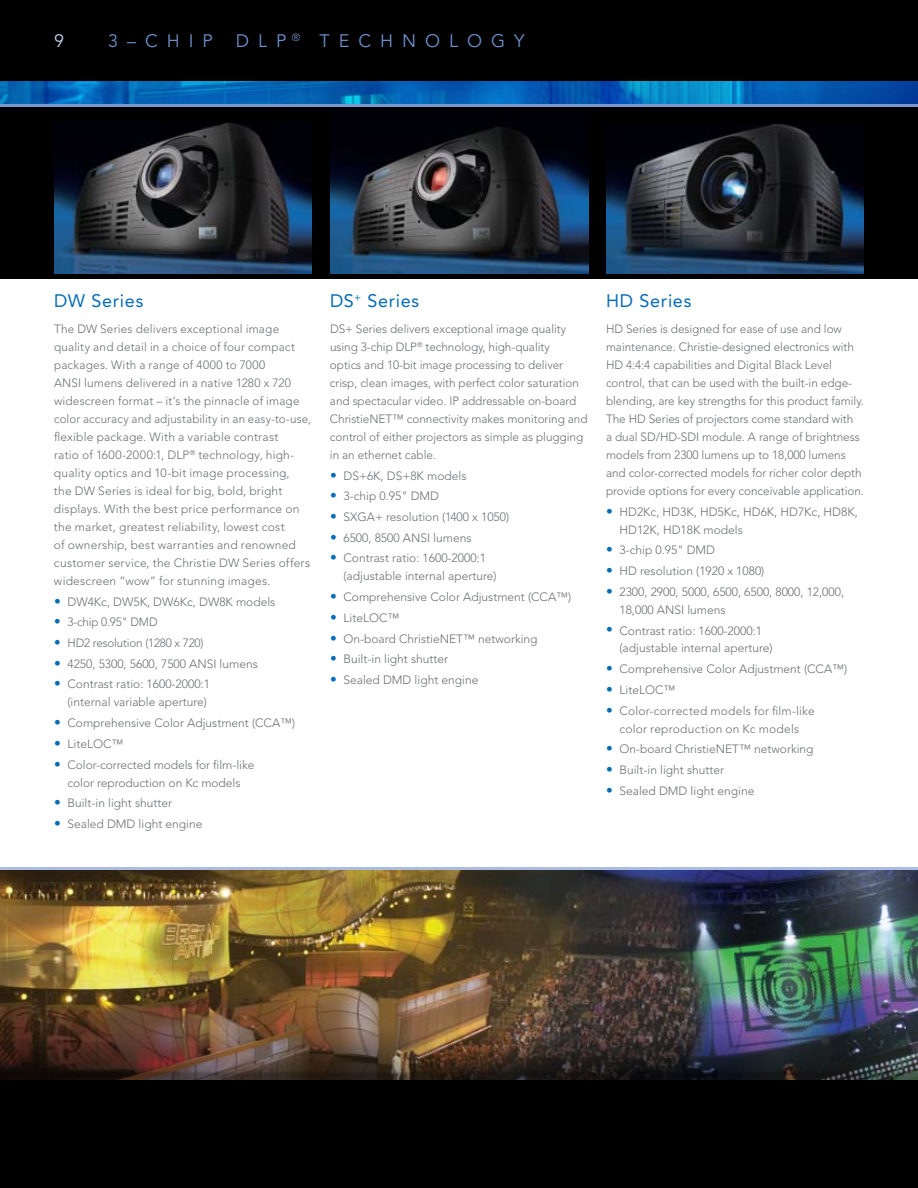
<style>
.page{position:relative;width:918px;height:1188px;background:#fff}
.page>*{position:absolute;margin:0;border:0;box-sizing:border-box;transform-origin:0 0}
.t1{font:18px "Avenir";letter-spacing:.04em;color:#056cb6}
.t2{font:18px "Avenir";letter-spacing:.5em;color:#6e91cb}
.t3{font:18px "Avenir";color:#c1cde9}
.t4{font:300 12px/18px "Avenir";color:#6d6f71}
.s1{font-size:13.5px;color:#056cb6}
</style>
<div class="page">
<img style="left:0;top:869px;width:918px;height:148px">
<div style="left:0;top:105px;width:918px;height:171px;background:#000"></div>
<img style="left:606px;top:124px;width:258px;height:150px">
<img style="left:54px;top:122px;width:258px;height:152px">
<img style="left:330px;top:126px;width:258px;height:148px">
<div style="left:0;top:0;width:918px;height:81px;background:#000"></div>
<img style="left:0;top:1017px;width:918px;height:63px">
<img style="left:0;top:81px;width:918px;height:24px">
<div style="left:0;top:1080px;width:918px;height:108px;background:#000"></div>
<div style="left:0;top:274px;width:918px;height:5px;background:#000"></div>
<hr style="left:0;top:105px;width:918px;height:2px;background:#7897ce">
<hr style="left:0;top:867px;width:918px;height:2px;background:#abbce1">
<h1 class="t3" style="left:54px;top:31px;width:12px">9</h1>
<h1 class="t2" style="left:108px;top:31px;width:106px">3–CHIP</h1>
<h1 class="t2" style="left:236px;top:31px;width:290px">DLP<sup>®</sup> TECHNOLOGY</h1>
<h1 class="t1" style="left:54px;top:291px;width:91px">DW Series</h1>
<p class="t4" style="left:54px;top:320px;width:259px">The DW Series delivers exceptional image quality and detail in a choice of four compact packages. With a range of 4000 to 7000<br>ANSI lumens delivered in a native 1280 x 720 widescreen format – it’s the pinnacle of image color accuracy and adjustability in an easy-to-use, flexible package. With a variable contrast<br>ratio of 1600-2000:1, DLP<sup>®</sup> technology, high&shy;quality optics and 10-bit image processing,<br>the DW Series is ideal for big, bold, bright displays. With the best price performance on the market, greatest reliability, lowest cost<br>of ownership, best warranties and renowned customer service, the Christie DW Series offers widescreen “wow” for stunning images.</p>
<p class="t4" style="left:54px;top:593px;width:223px"><span class="s1">•</span> DW4Kc, DW5K, DW6Kc, DW8K models</p>
<p class="t4" style="left:54px;top:613px;width:105px"><span class="s1">•</span> 3-chip 0.95" DMD</p>
<p class="t4" style="left:54px;top:634px;width:151px"><span class="s1">•</span> HD2 resolution (1280 x 720)</p>
<p class="t4" style="left:54px;top:655px;width:205px"><span class="s1">•</span> 4250, 5300, 5600, 7500 ANSI lumens</p>
<p class="t4" style="left:54px;top:675px;width:157px;text-align:right"><span class="s1">•</span> Contrast ratio: 1600-2000:1 (internal variable aperture)</p>
<p class="t4" style="left:54px;top:714px;width:243px"><span class="s1">•</span> Comprehensive Color Adjustment (CCA™)</p>
<p class="t4" style="left:54px;top:735px;width:71px"><span class="s1">•</span> LiteLOC™</p>
<p class="t4" style="left:54px;top:755px;width:202px;text-align:center"><span class="s1">•</span> Color-corrected models for film-like color reproduction on Kc models</p>
<p class="t4" style="left:54px;top:794px;width:120px"><span class="s1">•</span> Built-in light shutter</p>
<p class="t4" style="left:54px;top:815px;width:150px"><span class="s1">•</span> Sealed DMD light engine</p>
<h1 class="t1" style="left:330px;top:291px;width:91px">DS<sup>+</sup> Series</h1>
<p class="t4" style="left:330px;top:320px;width:259px">DS+ Series delivers exceptional image quality using 3-chip DLP<sup>®</sup> technology, high-quality<br>optics and 10-bit image processing to deliver crisp, clean images, with perfect color saturation and spectacular video. IP addressable on-board ChristieNET™ connectivity makes monitoring and control of either projectors as simple as plugging in an ethernet cable.</p>
<p class="t4" style="left:330px;top:467px;width:138px"><span class="s1">•</span> DS+6K, DS+8K models</p>
<p class="t4" style="left:330px;top:487px;width:111px"><span class="s1">•</span> 3-chip 0.95" DMD</p>
<p class="t4" style="left:330px;top:508px;width:181px"><span class="s1">•</span> SXGA+ resolution (1400 x 1050)</p>
<p class="t4" style="left:330px;top:529px;width:143px"><span class="s1">•</span> 6500, 8500 ANSI lumens</p>
<p class="t4" style="left:344px;top:549px;width:155px;text-indent:-14px"><span class="s1">•</span> Contrast ratio: 1600-2000:1 (adjustable internal aperture)</p>
<p class="t4" style="left:330px;top:588px;width:243px"><span class="s1">•</span> Comprehensive Color Adjustment (CCA™)</p>
<p class="t4" style="left:330px;top:609px;width:71px"><span class="s1">•</span> LiteLOC™</p>
<p class="t4" style="left:330px;top:629px;width:209px"><span class="s1">•</span> On-board ChristieNET™ networking</p>
<p class="t4" style="left:330px;top:650px;width:120px"><span class="s1">•</span> Built-in light shutter</p>
<p class="t4" style="left:330px;top:671px;width:150px"><span class="s1">•</span> Sealed DMD light engine</p>
<h1 class="t1" style="left:606px;top:291px;width:87px">HD Series</h1>
<p class="t4" style="left:606px;top:320px;width:259px">HD Series is designed for ease of use and low maintenance. Christie-designed electronics with HD 4:4:4 capabilities and Digital Black Level control, that can be used with the built-in edge&shy;blending, are key strengths for this product family.<br>The HD Series of projectors come standard with<br>a dual SD/HD-SDI module. A range of brightness models from 2300 lumens up to 18,000 lumens and color-corrected models for richer color depth provide options for every conceivable application.</p>
<p class="t4" style="left:620px;top:503px;width:240px;text-indent:-14px"><span class="s1">•</span> HD2Kc, HD3K, HD5Kc, HD6K, HD7Kc, HD8K,<br>HD12K, HD18K models</p>
<p class="t4" style="left:606px;top:541px;width:111px"><span class="s1">•</span> 3-chip 0.95" DMD</p>
<p class="t4" style="left:606px;top:562px;width:160px"><span class="s1">•</span> HD resolution (1920 x 1080)</p>
<p class="t4" style="left:620px;top:583px;width:226px;text-indent:-14px"><span class="s1">•</span> 2300, 2900, 5000, 6500, 6500, 8000, 12,000,<br>18,000 ANSI lumens</p>
<p class="t4" style="left:620px;top:621px;width:155px;text-indent:-14px"><span class="s1">•</span> Contrast ratio: 1600-2000:1 (adjustable internal aperture)</p>
<p class="t4" style="left:606px;top:660px;width:243px"><span class="s1">•</span> Comprehensive Color Adjustment (CCA™)</p>
<p class="t4" style="left:606px;top:681px;width:71px"><span class="s1">•</span> LiteLOC™</p>
<p class="t4" style="left:606px;top:701px;width:210px;text-align:center"><span class="s1">•</span> Color-corrected models for film-like color reproduction on Kc models</p>
<p class="t4" style="left:606px;top:740px;width:209px"><span class="s1">•</span> On-board ChristieNET™ networking</p>
<p class="t4" style="left:606px;top:761px;width:120px"><span class="s1">•</span> Built-in light shutter</p>
<p class="t4" style="left:606px;top:782px;width:150px"><span class="s1">•</span> Sealed DMD light engine</p>
</div>
